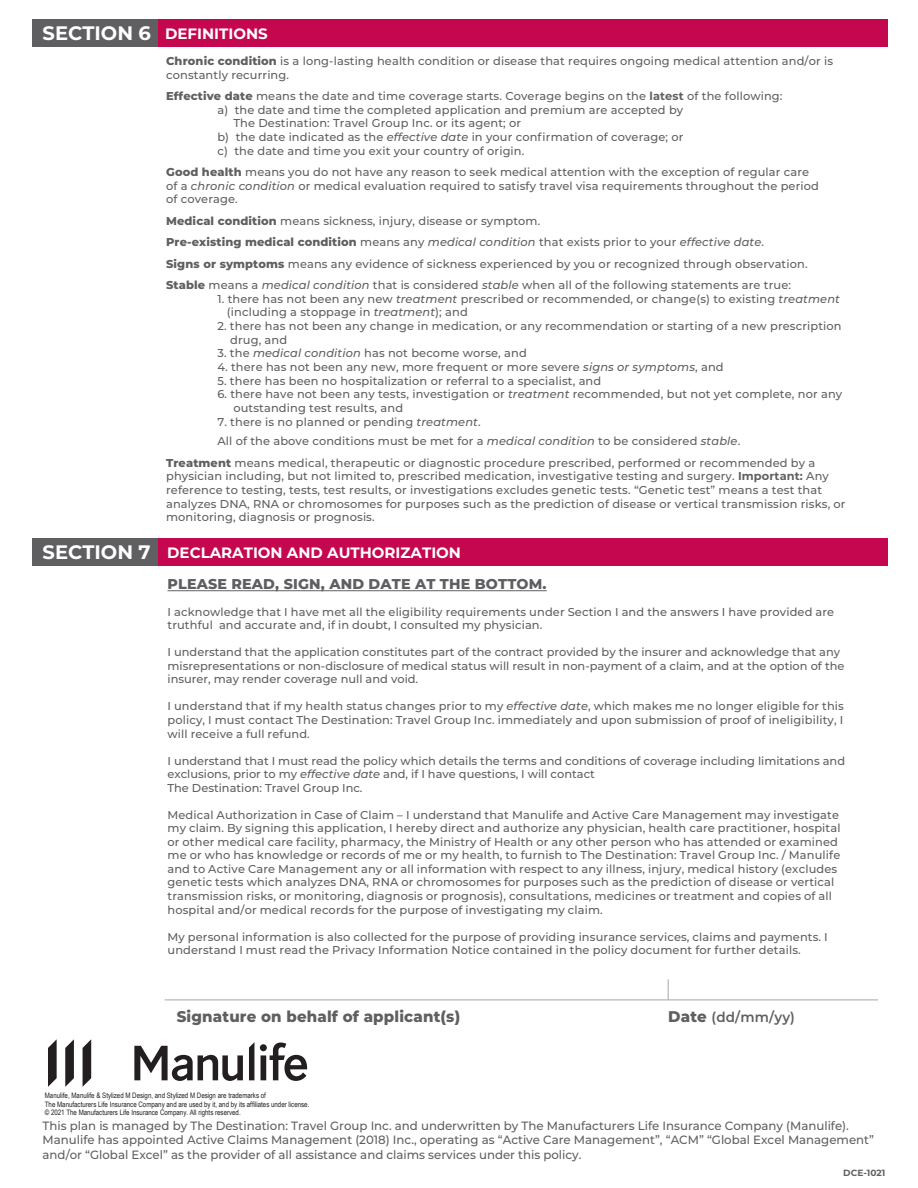
<style>
.page{position:relative;width:918px;height:1188px;background:#fff}
.page>*{position:absolute;margin:0;border:0;box-sizing:border-box;transform-origin:0 0}
.t1{font:800 15.45px "Montserrat";letter-spacing:.01em;color:#5f5f62}
.t2{font:700 15px "Montserrat";color:#fff}
.t3{font:800 14.25px "Montserrat";letter-spacing:.01em;color:#5f5f62}
.t4{font:600 13.95px "Montserrat";color:#5f5f62}
.t5{font:500 12px/14.2px "Montserrat";color:#5f5f62}
.t6{font:500 11.4px/13.5px "Montserrat";letter-spacing:.01em;color:#5f5f62}
.t7{font:700 9px "Montserrat";color:#5f5f62}
.t8{font:7.5px/8.2px "Arial Narrow";color:#231f20}
.s1{font-size:19.5px}
.s2{font-weight:800}
.s3{font-weight:700}
.s4{font-style:italic}
.s5{font-weight:800;font-size:15.45px}
</style>
<div class="page">
<div style="left:33px;top:19px;width:125px;height:28px;background:#5f5f62"></div>
<div style="left:33px;top:538px;width:125px;height:28px;background:#5f5f62"></div>
<div style="left:158px;top:19px;width:729px;height:28px;background:#c50750"></div>
<div style="left:158px;top:538px;width:729px;height:28px;background:#c50750"></div>
<hr style="left:167px;top:590px;width:380px;height:1px;background:#5f5f62">
<hr style="left:165px;top:999px;width:713px;height:1px;background:#a4a6a9">
<svg style="left:668px;top:979px;width:1px;height:21px"></svg>
<svg style="left:249px;top:1042px;width:5px;height:38px"></svg>
<svg style="left:260px;top:1043px;width:47px;height:38px"></svg>
<svg style="left:134px;top:1046px;width:109px;height:35px"></svg>
<svg style="left:83px;top:1039px;width:8px;height:48px"></svg>
<svg style="left:65px;top:1039px;width:9px;height:48px"></svg>
<svg style="left:48px;top:1039px;width:9px;height:48px"></svg>
<h2 class="t2" style="left:43px;top:22px;width:227px"><span class="s1">SECTION 6</span> DEFINITIONS</h2>
<p class="t6" style="left:166px;top:54px;width:668px"><span class="s2">Chronic condition</span> is a long-lasting health condition or disease that requires ongoing medical attention and/or is constantly recurring.</p>
<p class="t6" style="left:166px;top:89px;width:618px"><span class="s2">Effective date</span> means the date and time coverage starts. Coverage begins on the <span class="s3">latest</span> of the following:</p>
<p class="t6" style="left:217px;top:102px;width:467px">a) the date and time the completed application and premium are accepted by</p>
<p class="t6" style="left:233px;top:116px;width:289px">The Destination: Travel Group Inc. or its agent; or</p>
<p class="t6" style="left:217px;top:130px;width:468px">b) the date indicated as the <span class="s4">effective date</span> in your confirmation of coverage; or</p>
<p class="t6" style="left:217px;top:143px;width:309px">c) the date and time you exit your country of origin.</p>
<p class="t6" style="left:166px;top:165px;width:654px"><span class="s2">Good health</span> means you do not have any reason to seek medical attention with the exception of regular care of a <span class="s4">chronic condition</span> or medical evaluation required to satisfy travel visa requirements throughout the period of coverage.</p>
<p class="t6" style="left:166px;top:210px;width:643px;line-height:21.3px"><span class="s2">Medical condition</span> means sickness, injury, disease or symptom.<br><span class="s2">Pre-existing medical condition</span> means any <span class="s4">medical condition</span> that exists prior to your <span class="s4">effective date</span>.<br><span class="s2">Signs or symptoms</span> means any evidence of sickness experienced by you or recognized through observation.<br><span class="s2">Stable</span> means a <span class="s4">medical condition</span> that is considered <span class="s4">stable</span> when all of the following statements are true:</p>
<p class="t6" style="left:227px;top:291px;width:614px;text-indent:-10px">1. there has not been any new <span class="s4">treatment</span> prescribed or recommended, or change(s) to existing <span class="s4">treatment </span>(including a stoppage in <span class="s4">treatment</span>); and</p>
<p class="t6" style="left:230px;top:319px;width:613px;text-indent:-13px">2. there has not been any change in medication, or any recommendation or starting of a new prescription drug, and</p>
<p class="t6" style="left:217px;top:346px;width:311px">3. the <span class="s4">medical condition</span> has not become worse, and</p>
<p class="t6" style="left:217px;top:360px;width:508px">4. there has not been any new, more frequent or more severe <span class="s4">signs or symptoms</span>, and</p>
<p class="t6" style="left:217px;top:373px;width:385px">5. there has been no hospitalization or referral to a specialist, and</p>
<p class="t6" style="left:233px;top:387px;width:610px;text-indent:-16px">6. there have not been any tests, investigation or <span class="s4">treatment</span> recommended, but not yet complete, nor any outstanding test results, and</p>
<p class="t6" style="left:217px;top:412px;width:524px;line-height:19.4px">7. there is no planned or pending <span class="s4">treatment</span>.<br>All of the above conditions must be met for a <span class="s4">medical condition</span> to be considered <span class="s4">stable</span>.</p>
<p class="t6" style="left:166px;top:455px;width:681px"><span class="s2">Treatment</span> means medical, therapeutic or diagnostic procedure prescribed, performed or recommended by a physician including, but not limited to, prescribed medication, investigative testing and surgery. <span class="s3">Important:</span> Any reference to testing, tests, test results, or investigations excludes genetic tests. “Genetic test” means a test that analyzes DNA, RNA or chromosomes for purposes such as the prediction of disease or vertical transmission risks, or monitoring, diagnosis or prognosis.</p>
<h2 class="t2" style="left:43px;top:542px;width:420px"><span class="s1">SECTION 7</span> DECLARATION AND AUTHORIZATION</h2>
<p class="t3" style="left:167px;top:574px;width:381px">PLEASE READ, SIGN, AND DATE AT THE BOTTOM.</p>
<p class="t6" style="left:167px;top:604px;width:668px">I acknowledge that I have met all the eligibility requirements under Section I and the answers I have provided are truthful and accurate and, if in doubt, I consulted my physician.</p>
<p class="t6" style="left:167px;top:645px;width:679px">I understand that the application constitutes part of the contract provided by the insurer and acknowledge that any misrepresentations or non-disclosure of medical status will result in non-payment of a claim, and at the option of the insurer, may render coverage null and void.</p>
<p class="t6" style="left:167px;top:699px;width:678px;text-align:justify">I understand that if my health status changes prior to my <span class="s4">effective date</span>, which makes me no longer eligible for this policy, I must contact The Destination: Travel Group Inc. immediately and upon submission of proof of ineligibility, I will receive a full refund.</p>
<p class="t6" style="left:167px;top:753px;width:679px">I understand that I must read the policy which details the terms and conditions of coverage including limitations and exclusions, prior to my <span class="s4">effective date</span> and, if I have questions, I will contact<br>The Destination: Travel Group Inc.</p>
<p class="t6" style="left:167px;top:807px;width:675px">Medical Authorization in Case of Claim – I understand that Manulife and Active Care Management may investigate my claim. By signing this application, I hereby direct and authorize any physician, health care practitioner, hospital or other medical care facility, pharmacy, the Ministry of Health or any other person who has attended or examined me or who has knowledge or records of me or my health, to furnish to The Destination: Travel Group Inc. / Manulife and to Active Care Management any or all information with respect to any illness, injury, medical history (excludes genetic tests which analyzes DNA, RNA or chromosomes for purposes such as the prediction of disease or vertical transmission risks, or monitoring, diagnosis or prognosis), consultations, medicines or treatment and copies of all hospital and/or medical records for the purpose of investigating my claim.</p>
<p class="t6" style="left:167px;top:929px;width:662px">My personal information is also collected for the purpose of providing insurance services, claims and payments. I understand I must read the Privacy Information Notice contained in the policy document for further details.</p>
<h1 class="t1" style="left:177px;top:1005px;width:285px">Signature on behalf of applicant(s)</h1>
<p class="t4" style="left:668px;top:1007px;width:128px"><span class="s5">Date</span> (dd/mm/yy)</p>
<p class="t8" style="left:45px;top:1091px;width:266px">Manulife, Manulife &amp; Stylized M Design, and Stylized M Design are trademarks of<br>The Manufacturers Life Insurance Company and are used by it, and by its affiliates under license. © 2021 The Manufacturers Life Insurance Company. All rights reserved.</p>
<p class="t5" style="left:43px;top:1118px;width:833px">This plan is managed by The Destination: Travel Group Inc. and underwritten by The Manufacturers Life Insurance Company (Manulife).<br>Manulife has appointed Active Claims Management (2018) Inc., operating as “Active Care Management”, “ACM” “Global Excel Management” and/or “Global Excel” as the provider of all assistance and claims services under this policy.</p>
<p class="t7" style="left:843px;top:1166px;width:44px">DCE-1021</p>
</div>
